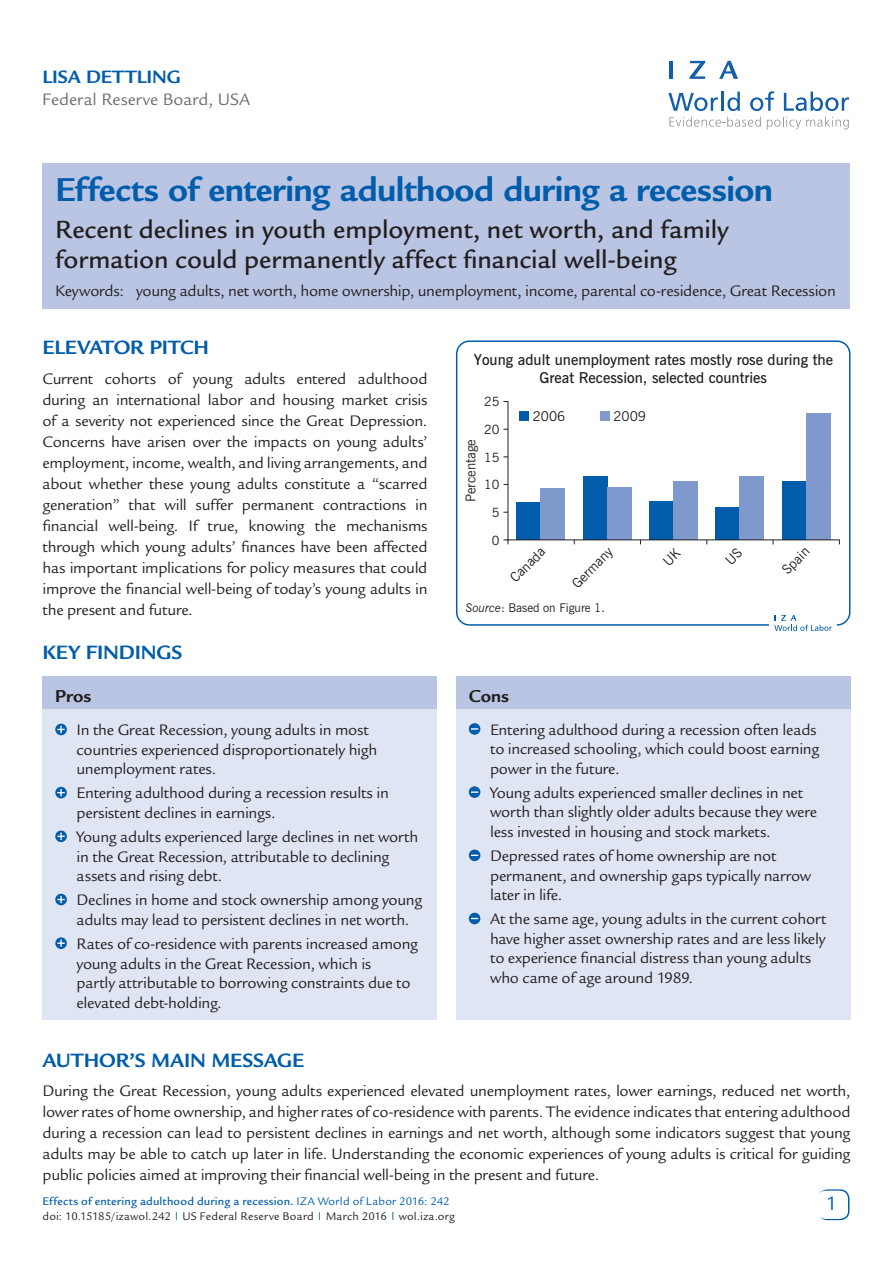
<style>
.page{position:relative;width:893px;height:1263px;background:#fff}
.page>*{position:absolute;margin:0;border:0;box-sizing:border-box;transform-origin:0 0}
.t1{font:700 36px "Legacy Sans Std";letter-spacing:-.015em;color:#015dab}
.t2{font:500 27px/30px "Legacy Sans Std";color:#231f20}
.t3{font:700 21px "Legacy Sans Std";letter-spacing:-.005em;color:#015dab}
.t4{font:21px "Legacy Sans Std";color:#015dab}
.t5{font:700 19.5px "Legacy Sans Std";color:#015dab}
.t6{font:700 18.75px "Legacy Sans Std";letter-spacing:-.005em;color:#231f20}
.t7{font:18px "Legacy Sans Std";letter-spacing:.005em;color:#6c6d70}
.t8{font:16.5px/19.5px "Legacy Sans Std";letter-spacing:-.015em;color:#231f20}
.t9{font:600 15px/18px "News Gothic BT";color:#231f20;text-align:center}
.t10{font:13.5px "News Gothic BT";color:#231f20}
.t11{font:12.75px/27.8px "News Gothic BT";color:#231f20;text-align:right}
.t12{font:12px/15px "Legacy Sans Std";letter-spacing:.015em;color:#231f20}
.t13{font:12px "News Gothic BT";color:#231f20}
.s1{font-style:italic}
.s2{font-weight:500;color:#015dab}
.s3{color:#015dab}
</style>
<div class="page">
<div style="left:818px;top:1189px;width:31px;height:31px;border:2px solid #015dab;border-radius:9px"></div>
<div style="left:817px;top:1191px;width:30px;height:28px;background:#fff;border-radius:9px"></div>
<svg style="left:668px;top:93px;width:50px;height:18px"></svg>
<hr style="left:721px;top:92px;width:3px;height:19px;background:#125eaa">
<svg style="left:727px;top:92px;width:13px;height:19px"></svg>
<svg style="left:750px;top:91px;width:24px;height:20px"></svg>
<svg style="left:784px;top:92px;width:65px;height:19px"></svg>
<svg style="left:669px;top:117px;width:92px;height:10px"></svg>
<svg style="left:767px;top:117px;width:82px;height:12px"></svg>
<hr style="left:669px;top:61px;width:4px;height:18px;background:#125eaa">
<svg style="left:689px;top:61px;width:16px;height:18px"></svg>
<svg style="left:719px;top:61px;width:19px;height:18px"></svg>
<div style="left:456px;top:678px;width:394px;height:342px;background:#e0e5f3"></div>
<div style="left:43px;top:678px;width:394px;height:342px;background:#e0e5f3"></div>
<div style="left:43px;top:676px;width:394px;height:32px;background:#b9c5e3"></div>
<div style="left:456px;top:676px;width:394px;height:32px;background:#b9c5e3"></div>
<svg style="left:55px;top:724px;width:12px;height:11px"></svg>
<svg style="left:57px;top:726px;width:8px;height:7px"></svg>
<svg style="left:55px;top:787px;width:12px;height:11px"></svg>
<svg style="left:57px;top:789px;width:8px;height:7px"></svg>
<svg style="left:55px;top:830px;width:12px;height:12px"></svg>
<svg style="left:57px;top:833px;width:8px;height:7px"></svg>
<svg style="left:55px;top:894px;width:12px;height:11px"></svg>
<svg style="left:57px;top:896px;width:8px;height:7px"></svg>
<svg style="left:55px;top:937px;width:12px;height:12px"></svg>
<svg style="left:57px;top:939px;width:8px;height:8px"></svg>
<div style="left:469px;top:723px;width:11px;height:12px;background:#015dab;border-radius:50%"></div>
<svg style="left:471px;top:728px;width:7px;height:2px"></svg>
<div style="left:469px;top:786px;width:11px;height:12px;background:#015dab;border-radius:50%"></div>
<svg style="left:471px;top:791px;width:7px;height:2px"></svg>
<svg style="left:469px;top:849px;width:11px;height:12px"></svg>
<svg style="left:469px;top:913px;width:11px;height:11px"></svg>
<div style="left:43px;top:163px;width:807px;height:146px;background:#b9c5e3"></div>
<div style="left:517px;top:502px;width:24px;height:38px;background:#015dab"></div>
<div style="left:541px;top:488px;width:24px;height:52px;background:#7f99cd"></div>
<div style="left:583px;top:476px;width:24px;height:64px;background:#015dab"></div>
<div style="left:607px;top:488px;width:24px;height:52px;background:#7f99cd"></div>
<div style="left:650px;top:501px;width:24px;height:39px;background:#015dab"></div>
<div style="left:674px;top:481px;width:24px;height:59px;background:#7f99cd"></div>
<div style="left:716px;top:507px;width:24px;height:33px;background:#015dab"></div>
<div style="left:740px;top:476px;width:24px;height:64px;background:#7f99cd"></div>
<div style="left:782px;top:482px;width:24px;height:58px;background:#015dab"></div>
<div style="left:806px;top:413px;width:24px;height:127px;background:#7f99cd"></div>
<div style="left:456px;top:340px;width:394px;height:286px;border:2px solid #015dab;border-radius:13px"></div>
<svg style="left:503px;top:539px;width:6px;height:5px"></svg>
<hr style="left:508px;top:539px;width:331px;height:1px;background:#231f20">
<hr style="left:508px;top:401px;width:1px;height:139px;background:#231f20">
<div style="left:520px;top:411px;width:9px;height:9px;background:#015dab"></div>
<div style="left:600px;top:411px;width:9px;height:9px;background:#7f99cd"></div>
<div style="left:769px;top:610px;width:68px;height:27px;background:#fff"></div>
<svg style="left:774px;top:615px;width:58px;height:16px"></svg>
<p class="t5" style="left:43px;top:66px;width:140px">Lisa Dettling</p>
<p class="t7" style="left:43px;top:89px;width:209px">Federal Reserve Board, USA</p>
<h1 class="t1" style="left:55px;top:169px;width:719px">Effects of entering adulthood during a recession</h1>
<h2 class="t2" style="left:55px;top:214px;width:675px">Recent declines in youth employment, net worth, and family formation could permanently affect financial well-being</h2>
<p class="t8" style="left:55px;top:282px;width:782px">Keywords: young adults, net worth, home ownership, unemployment, income, parental co-residence, Great Recession</p>
<p class="t3" style="left:43px;top:335px;width:168px">ELEVATOR PITCH</p>
<p class="t8" style="left:43px;top:368px;width:387px;line-height:21px;text-align:justify">Current cohorts of young adults entered adulthood during an international labor and housing market crisis of a severity not experienced since the Great Depression.<br>Concerns have arisen over the impacts on young adults’ employment, income, wealth, and living arrangements, and about whether these young adults constitute a “scarred generation” that will suffer permanent contractions in financial well-being. If true, knowing the mechanisms through which young adults’ finances have been affected has important implications for policy measures that could improve the financial well-being of today’s young adults in the present and future.</p>
<p class="t3" style="left:43px;top:640px;width:105px">KEY FIN DINGS</p>
<p class="t6" style="left:55px;top:686px;width:38px">Pros</p>
<p class="t8" style="left:77px;top:720px;width:302px">In the Great Recession, young adults in most countries experienced disproportionately high unemployment rates.</p>
<p class="t8" style="left:77px;top:784px;width:314px">Entering adulthood during a recession results in persistent declines in earnings.</p>
<p class="t8" style="left:77px;top:827px;width:343px">Young adults experienced large declines in net worth in the Great Recession, attributable to declining assets and rising debt.</p>
<p class="t8" style="left:77px;top:890px;width:347px">Declines in home and stock ownership among young adults may lead to persistent declines in net worth.</p>
<p class="t8" style="left:77px;top:934px;width:343px">Rates of co-residence with parents increased among young adults in the Great Recession, which is<br>partly attributable to borrowing constraints due to elevated debt-holding.</p>
<p class="t9" style="left:474px;top:350px;width:361px">Young adult unemployment rates mostly rose during the<br>Great Recession, selected countries</p>
<p class="t11" style="left:484px;top:388px;width:17px">25<br>20<br>15<br>10<br>5</p>
<p class="t10" style="left:462px;top:502px;width:65px;rotate:-90deg">Percentage</p>
<p class="t11" style="left:492px;top:526px;width:9px">0</p>
<p class="t10" style="left:533px;top:408px;width:34px">2006</p>
<p class="t10" style="left:613px;top:408px;width:34px">2009</p>
<p class="t10" style="left:507px;top:574px;width:45px;rotate:-45deg">Canada</p>
<p class="t10" style="left:569px;top:580px;width:53px;rotate:-45deg">Germany</p>
<p class="t10" style="left:779px;top:566px;width:34px;rotate:-45deg">Spain</p>
<p class="t13" style="left:465px;top:600px;width:141px"><span class="s1">Source</span>: Based on Figure 1.</p>
<p class="t6" style="left:469px;top:685px;width:42px">Cons</p>
<p class="t8" style="left:490px;top:720px;width:331px">Entering adulthood during a recession often leads to increased schooling, which could boost earning power in the future.</p>
<p class="t8" style="left:490px;top:783px;width:329px">Young adults experienced smaller declines in net worth than slightly older adults because they were less invested in housing and stock markets.</p>
<p class="t8" style="left:490px;top:846px;width:323px">Depressed rates of home ownership are not permanent, and ownership gaps typically narrow later in life.</p>
<p class="t8" style="left:490px;top:909px;width:338px">At the same age, young adults in the current cohort have higher asset ownership rates and are less likely to experience financial distress than young adults who came of age around 1989.</p>
<p class="t3" style="left:43px;top:1048px;width:141px">AUTHOR’S MAIN</p>
<p class="t3" style="left:212px;top:1048px;width:32px">MESSAGE</p>
<p class="t8" style="left:43px;top:1081px;width:809px;line-height:21px;text-align:justify">During the Great Recession, young adults experienced elevated unemployment rates, lower earnings, reduced net worth, lower rates of home ownership, and higher rates of co-residence with parents. The evidence indicates that entering adulthood during a recession can lead to persistent declines in earnings and net worth, although some indicators suggest that young adults may be able to catch up later in life. Understanding the economic experiences of young adults is critical for guiding public policies aimed at improving their financial well-being in the present and future.</p>
<p class="t12" style="left:43px;top:1193px;width:414px"><span class="s2">Effects of entering adulthood during a recession.</span> <span class="s3">IZA World of Labor 2016: 242 </span>doi: 10.15185/izawol.242 <sup>|</sup> US Federal Reserve Board <sup>|</sup> March 2016 <sup>|</sup> wol.iza.org</p>
<p class="t4" style="left:828px;top:1192px;width:13px">1</p>
</div>
